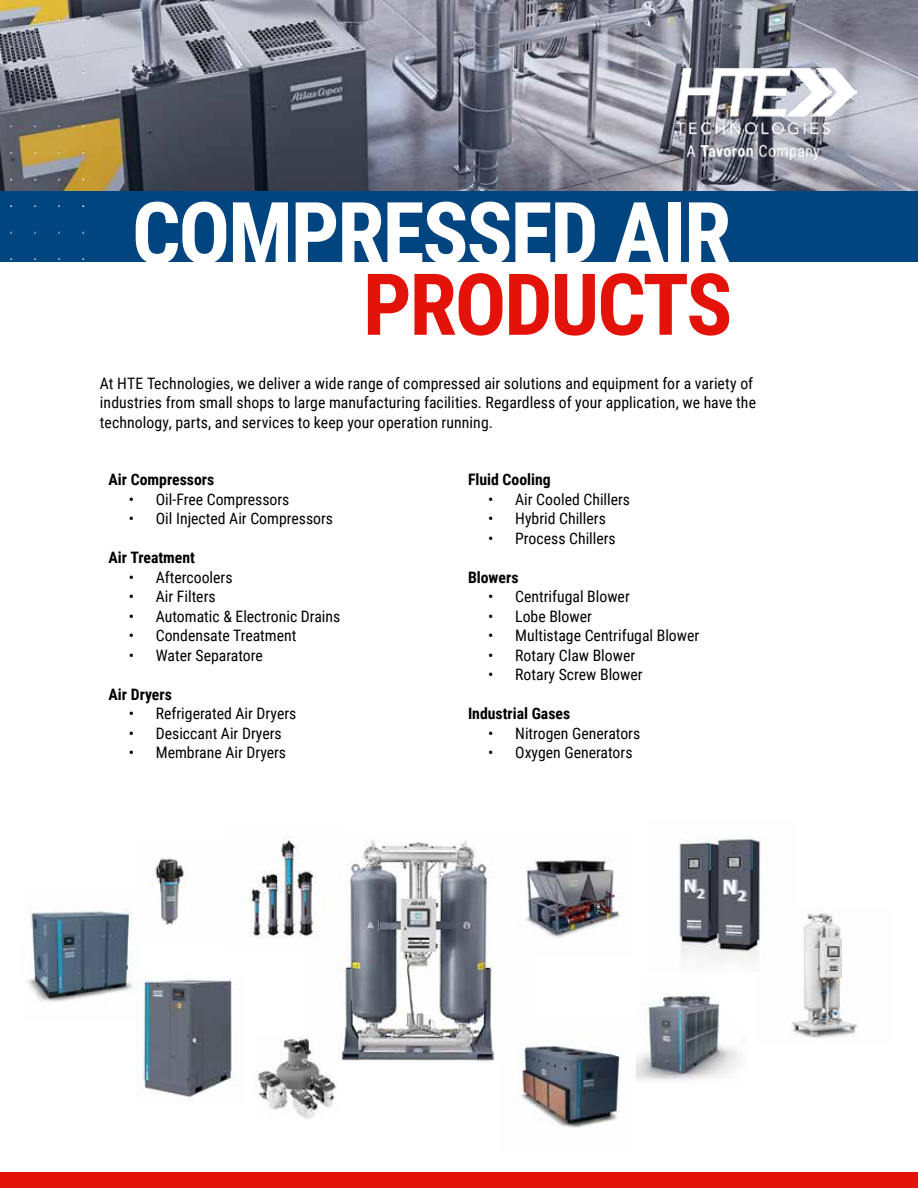
<style>
.page{position:relative;width:918px;height:1188px;background:#fff}
.page>*{position:absolute;margin:0;border:0;box-sizing:border-box;transform-origin:0 0}
.t1{font:700 85.5px "Roboto Condensed";letter-spacing:-.025em;color:#fff}
.t2{font:700 85.5px "Roboto Condensed";letter-spacing:-.025em;color:#e4130a}
.t3{font:15.75px/19.5px "Roboto Condensed";color:#000}
.t4{font:700 15.75px "Roboto Condensed";color:#000}
</style>
<div class="page">
<img style="left:791px;top:913px;width:67px;height:125px">
<img style="left:679px;top:837px;width:117px;height:135px">
<img style="left:636px;top:993px;width:102px;height:87px">
<img style="left:307px;top:840px;width:187px;height:222px">
<img style="left:246px;top:836px;width:99px;height:113px">
<img style="left:526px;top:857px;width:96px;height:81px">
<img style="left:27px;top:909px;width:106px;height:93px">
<img style="left:136px;top:974px;width:101px;height:124px">
<img style="left:256px;top:1037px;width:82px;height:82px">
<img style="left:518px;top:1046px;width:102px;height:82px">
<img style="left:151px;top:858px;width:35px;height:68px">
<img style="left:95px;top:0;width:823px;height:191px">
<div style="left:0;top:191px;width:918px;height:71px;background:#004580"></div>
<img style="left:0;top:0;width:95px;height:259px">
<div style="left:0;top:1172px;width:918px;height:16px;background:#e4130a"></div>
<img style="left:676px;top:68px;width:181px;height:92px">
<h1 class="t1" style="left:132px;top:173px;width:601px">COMPRESSED AIR</h1>
<h1 class="t2" style="left:363px;top:244px;width:371px">PRODUCTS</h1>
<p class="t3" style="left:100px;top:373px;width:658px">At HTE Technologies, we deliver a wide range of compressed air solutions and equipment for a variety of industries from small shops to large manufacturing facilities. Regardless of your application, we have the technology, parts, and services to keep your operation running.</p>
<p class="t4" style="left:109px;top:469px;width:107px">Air Compressors</p>
<p class="t3" style="left:129px;top:489px;width:162px">• Oil-Free Compressors</p>
<p class="t3" style="left:129px;top:508px;width:206px">• Oil Injected Air Compressors</p>
<p class="t4" style="left:109px;top:547px;width:88px">Air Treatment</p>
<p class="t3" style="left:129px;top:567px;width:105px">• Aftercoolers</p>
<p class="t3" style="left:129px;top:586px;width:88px">• Air Filters</p>
<p class="t3" style="left:129px;top:606px;width:213px">• Automatic &amp; Electronic Drains</p>
<p class="t3" style="left:129px;top:625px;width:169px">• Condensate Treatment</p>
<p class="t3" style="left:129px;top:645px;width:136px">• Water Separatore</p>
<p class="t4" style="left:109px;top:683px;width:65px">Air Dryers</p>
<p class="t3" style="left:129px;top:703px;width:169px">• Refrigerated Air Dryers</p>
<p class="t3" style="left:129px;top:723px;width:154px">• Desiccant Air Dryers</p>
<p class="t3" style="left:129px;top:742px;width:159px">• Membrane Air Dryers</p>
<p class="t4" style="left:468px;top:469px;width:84px">Fluid Cooling</p>
<p class="t3" style="left:488px;top:489px;width:143px">• Air Cooled Chillers</p>
<p class="t3" style="left:488px;top:508px;width:119px">• Hybrid Chillers</p>
<p class="t3" style="left:488px;top:528px;width:129px">• Process Chillers</p>
<p class="t4" style="left:468px;top:566px;width:52px">Blowers</p>
<p class="t3" style="left:488px;top:586px;width:143px">• Centrifugal Blower</p>
<p class="t3" style="left:488px;top:606px;width:105px">• Lobe Blower</p>
<p class="t3" style="left:488px;top:625px;width:213px">• Multistage Centrifugal Blower</p>
<p class="t3" style="left:488px;top:645px;width:148px">• Rotary Claw Blower</p>
<p class="t3" style="left:488px;top:664px;width:156px">• Rotary Screw Blower</p>
<p class="t4" style="left:468px;top:703px;width:104px">Industrial Gases</p>
<p class="t3" style="left:488px;top:723px;width:153px">• Nitrogen Generators</p>
<p class="t3" style="left:488px;top:742px;width:146px">• Oxygen Generators</p>
</div>
